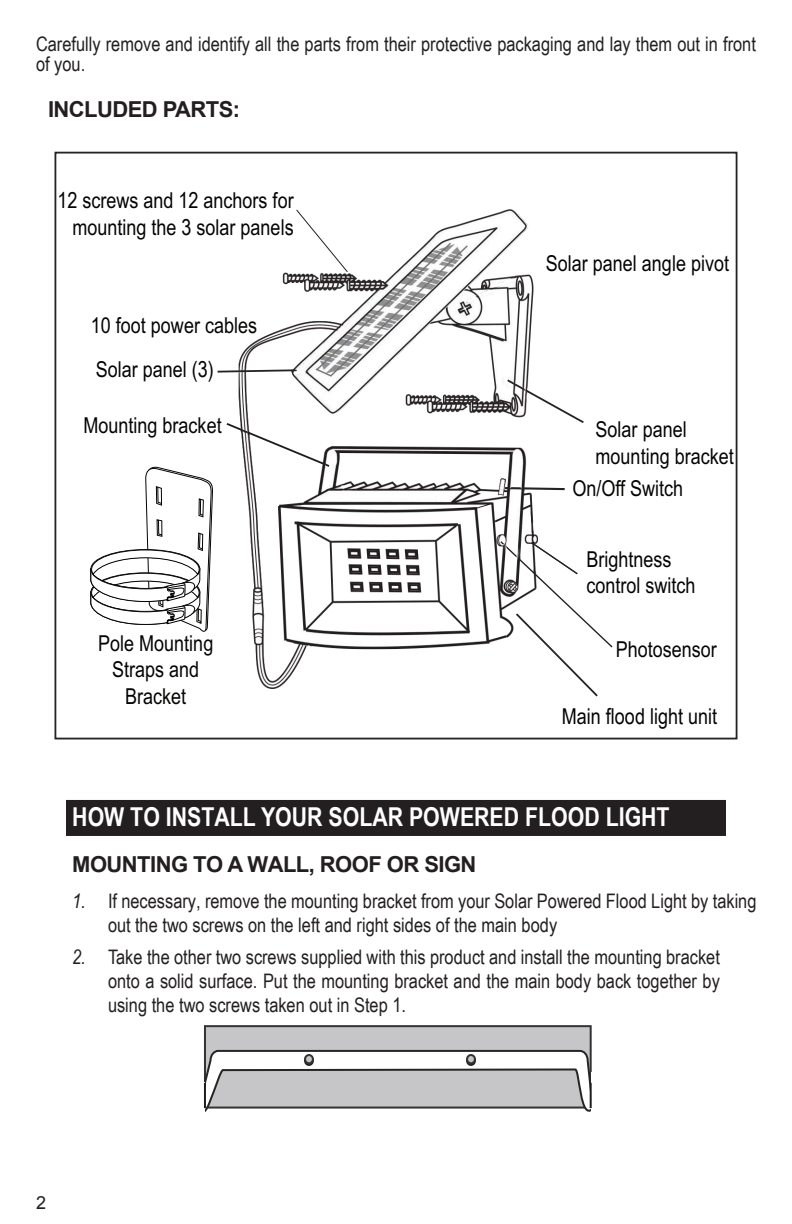
<style>
.page{position:relative;width:792px;height:1224px;background:#fff}
.page>*{position:absolute;margin:0;border:0;box-sizing:border-box;transform-origin:0 0}
.Sub-Heading{font:700 26px "Arial Narrow";color:#fff}
.t1{font:22px/26.4px "Arial Narrow";color:#040503}
.Sub-Heading-2{font:700 22px "Arial";letter-spacing:-.025em;color:#231f20}
.Paragraph{font:20px/24px "Arial Narrow";color:#231f20}
.t2{font:18px "Arial";color:#231f20}
.s1{font-style:italic}
</style>
<div class="page">
<div style="left:66px;top:800px;width:660px;height:36px;background:#231f20"></div>
<svg style="left:90px;top:466px;width:115px;height:166px"></svg>
<div style="left:204px;top:1025px;width:388px;height:84px;background:#c6c6c8;border:2px solid #323332"></div>
<svg style="left:204px;top:1049px;width:388px;height:63px"></svg>
<div style="left:304px;top:1056px;width:10px;height:10px;border:2px solid #272425;border-radius:50%"></div>
<div style="left:305px;top:1055px;width:8px;height:8px;background:#c6c6c8;border-radius:50%"></div>
<div style="left:304px;top:1054px;width:10px;height:10px;border:2px solid #323332;border-radius:50%"></div>
<div style="left:466px;top:1056px;width:10px;height:10px;border:2px solid #272425;border-radius:50%"></div>
<div style="left:467px;top:1055px;width:8px;height:8px;background:#c6c6c8;border-radius:50%"></div>
<div style="left:466px;top:1054px;width:10px;height:10px;border:2px solid #323332;border-radius:50%"></div>
<div style="left:591px;top:1072px;width:10px;height:42px;background:#fff"></div>
<hr style="left:204px;top:1083px;width:2px;height:25px;background:#201d1e">
<hr style="left:590px;top:1083px;width:2px;height:25px;background:#201d1e">
<svg style="left:556px;top:406px;width:57px;height:291px"></svg>
<img style="left:205px;top:209px;width:351px;height:479px">
<svg style="left:289px;top:209px;width:66px;height:64px"></svg>
<p class="Paragraph" style="left:36px;top:33px;width:721px;line-height:20px">Carefully remove and identify all the parts from their protective packaging and lay them out in front of you.</p>
<p class="Sub-Heading-2" style="left:48px;top:95px;width:194px">INCLUDED PARTS:</p>
<p class="t1" style="left:57px;top:187px;width:238px;text-align:right">12 screws and 12 anchors for mounting the 3 solar panels</p>
<p class="t1" style="left:91px;top:311px;width:168px">10 foot power cables</p>
<p class="t1" style="left:96px;top:355px;width:120px">Solar panel (3)</p>
<p class="t1" style="left:83px;top:411px;width:140px">Mounting bracket</p>
<p class="t1" style="left:98px;top:629px;width:117px;text-align:center">Pole Mounting<br>Straps and<br>Bracket</p>
<p class="t1" style="left:546px;top:249px;width:185px">Solar panel angle pivot</p>
<p class="t1" style="left:596px;top:416px;width:140px">Solar panel mounting bracket</p>
<p class="t1" style="left:572px;top:475px;width:112px">On/Off Switch</p>
<p class="t1" style="left:586px;top:545px;width:111px">Brightness control switch</p>
<p class="t1" style="left:616px;top:635px;width:103px">Photosensor</p>
<p class="t1" style="left:562px;top:702px;width:157px">Main flood light unit</p>
<p class="Sub-Heading" style="left:72px;top:797px;width:599px">HOW TO INSTALL YOUR SOLAR POWERED FLOOD LIGHT</p>
<p class="Sub-Heading-2" style="left:72px;top:850px;width:406px">MOUNTING TO A WALL, ROOF OR SIGN</p>
<p class="Paragraph" style="left:108px;top:889px;width:650px;text-indent:-36px"><span class="s1">1.</span> If necessary, remove the mounting bracket from your Solar Powered Flood Light by taking out the two screws on the left and right sides of the main body</p>
<p class="Paragraph" style="left:108px;top:945px;width:613px;text-align:justify;text-indent:-36px"><span class="s1">2.</span> Take the other two screws supplied with this product and install the mounting bracket onto a solid surface. Put the mounting bracket and the main body back together by using the two screws taken out in Step 1.</p>
<p class="t2" style="left:36px;top:1191px;width:12px">2</p>
</div>
